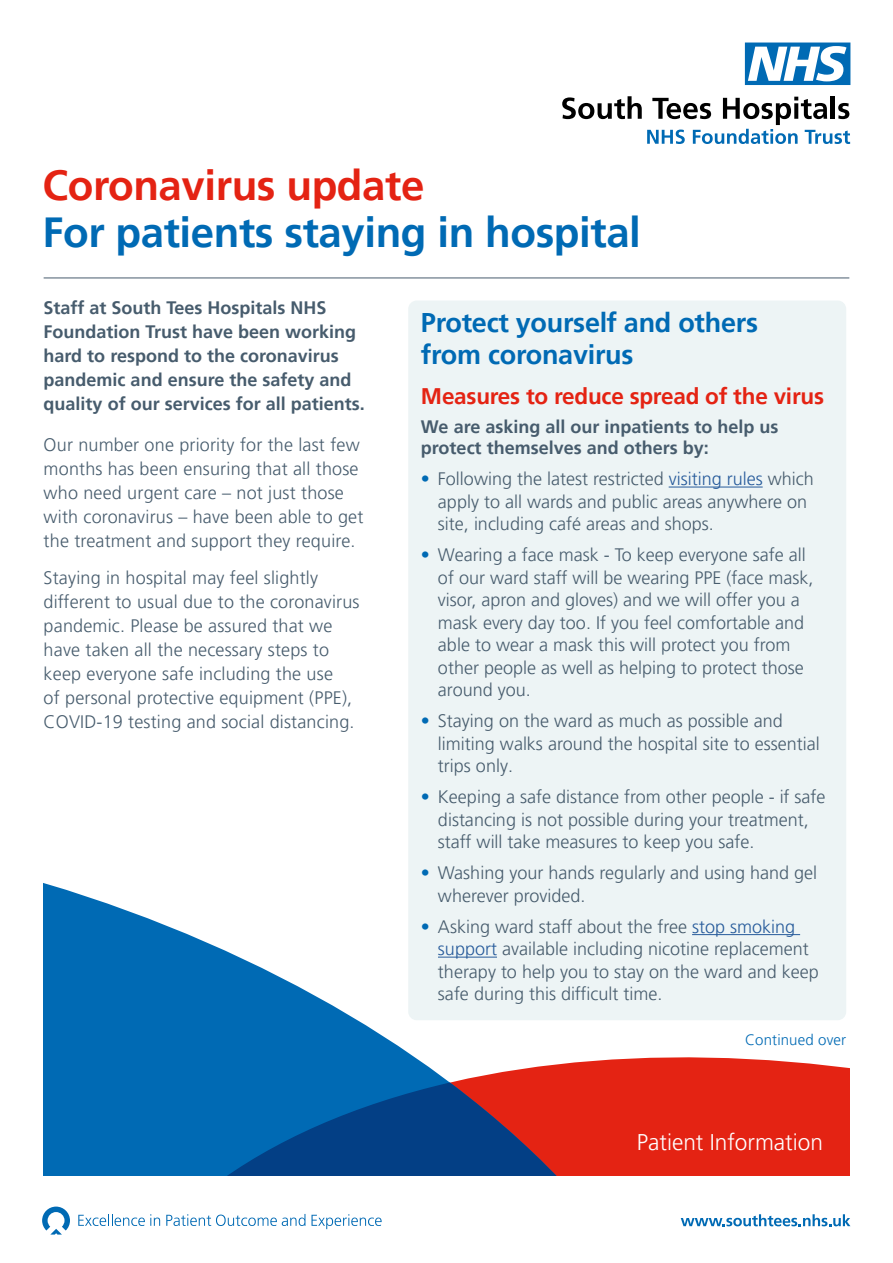
<style>
.page{position:relative;width:893px;height:1263px;background:#fff}
.page>*{position:absolute;margin:0;border:0;box-sizing:border-box;transform-origin:0 0}
.t1{font:700 42px "Frutiger LT Pro";letter-spacing:-.01em;color:#006ab4}
.t2{font:700 42px "Frutiger LT Pro";letter-spacing:-.01em;color:#e42313}
.t3{font:700 27px/31.5px "Frutiger LT Pro";letter-spacing:-.01em;color:#006ab4}
.t4{font:300 22.65px "Frutiger LT Pro";color:#fff}
.t5{font:700 22.5px "Frutiger LT Pro";letter-spacing:-.01em;color:#e42313}
.t6{font:300 18px/22.5px "Frutiger LT Pro";color:#475c6d}
.t7{font:700 18px/24px "Frutiger LT Pro";color:#475c6d}
.t8{font:300 15px "Frutiger LT Pro";letter-spacing:.01em;color:#006ab4}
.s1{color:#006ab4}
.s2{color:#275b9b}
</style>
<div class="page">
<div style="left:408px;top:300px;width:438px;height:720px;background:#edf4f5;border-radius:9px"></div>
<svg style="left:745px;top:43px;width:105px;height:42px"></svg>
<svg style="left:562px;top:96px;width:288px;height:48px"></svg>
<svg style="left:78px;top:1214px;width:82px;height:12px"></svg>
<svg style="left:166px;top:1214px;width:139px;height:12px"></svg>
<svg style="left:311px;top:1214px;width:71px;height:15px"></svg>
<svg style="left:681px;top:1214px;width:169px;height:12px"></svg>
<svg style="left:42px;top:1206px;width:28px;height:28px"></svg>
<svg style="left:773px;top:1014px;width:76px;height:162px;fill:#e42313"></svg>
<svg style="left:44px;top:883px;width:729px;height:293px"></svg>
<svg style="left:44px;top:1082px;width:701px;height:94px;background:#4e4670"></svg>
<hr style="left:669px;top:487px;width:94px;height:1px;background:#275b9b">
<hr style="left:692px;top:934px;width:108px;height:1px;background:#275b9b">
<hr style="left:438px;top:957px;width:59px;height:1px;background:#275b9b">
<hr style="left:44px;top:278px;width:805px;height:1px;background:#475c6d">
<h1 class="t2" style="left:43px;top:161px;width:383px">Coronavirus update</h1>
<h1 class="t1" style="left:43px;top:207px;width:600px">For patients staying in hospital</h1>
<p class="t7" style="left:44px;top:296px;width:323px">Staff at South Tees Hospitals NHS Foundation Trust have been working hard to respond to the coronavirus pandemic and ensure the safety and quality of our services for all patients.</p>
<p class="t6" style="left:44px;top:433px;width:321px;line-height:24px">Our number one priority for the last few months has been ensuring that all those who need urgent care – not just those with coronavirus – have been able to get the treatment and support they require.</p>
<p class="t6" style="left:44px;top:566px;width:317px;line-height:24px">Staying in hospital may feel slightly different to usual due to the coronavirus pandemic. Please be assured that we have taken all the necessary steps to keep everyone safe including the use<br>of personal protective equipment (PPE), COVID-19 testing and social distancing.</p>
<h2 class="t3" style="left:421px;top:307px;width:339px">Protect yourself and others from coronavirus</h2>
<p class="t5" style="left:421px;top:382px;width:405px">Measures to reduce spread of the virus</p>
<p class="t7" style="left:421px;top:416px;width:359px;line-height:21px">We are asking all our inpatients to help us protect themselves and others by:</p>
<p class="t6" style="left:438px;top:468px;width:377px;text-indent:-17px"><span class="s1">•</span> Following the latest restricted <span class="s2">visiting rules</span> which apply to all wards and public areas anywhere on site, including café areas and shops.</p>
<p class="t6" style="left:438px;top:544px;width:377px;text-indent:-17px"><span class="s1">•</span> Wearing a face mask - To keep everyone safe all of our ward staff will be wearing PPE (face mask, visor, apron and gloves) and we will offer you a mask every day too. If you feel comfortable and able to wear a mask this will protect you from other people as well as helping to protect those around you.</p>
<p class="t6" style="left:438px;top:710px;width:383px;text-indent:-17px"><span class="s1">•</span> Staying on the ward as much as possible and limiting walks around the hospital site to essential trips only.</p>
<p class="t6" style="left:438px;top:786px;width:389px;text-indent:-17px"><span class="s1">•</span> Keeping a safe distance from other people - if safe distancing is not possible during your treatment, staff will take measures to keep you safe.</p>
<p class="t6" style="left:438px;top:862px;width:381px;text-indent:-17px"><span class="s1">•</span> Washing your hands regularly and using hand gel wherever provided.</p>
<p class="t6" style="left:438px;top:915px;width:382px;text-indent:-17px"><span class="s1">•</span> Asking ward staff about the free <span class="s2">stop smoking support</span> available including nicotine replacement therapy to help you to stay on the ward and keep safe during this difficult time.</p>
<p class="t8" style="left:745px;top:1031px;width:103px">Continued over</p>
<p class="t4" style="left:637px;top:1129px;width:188px">Patient Information</p>
</div>
